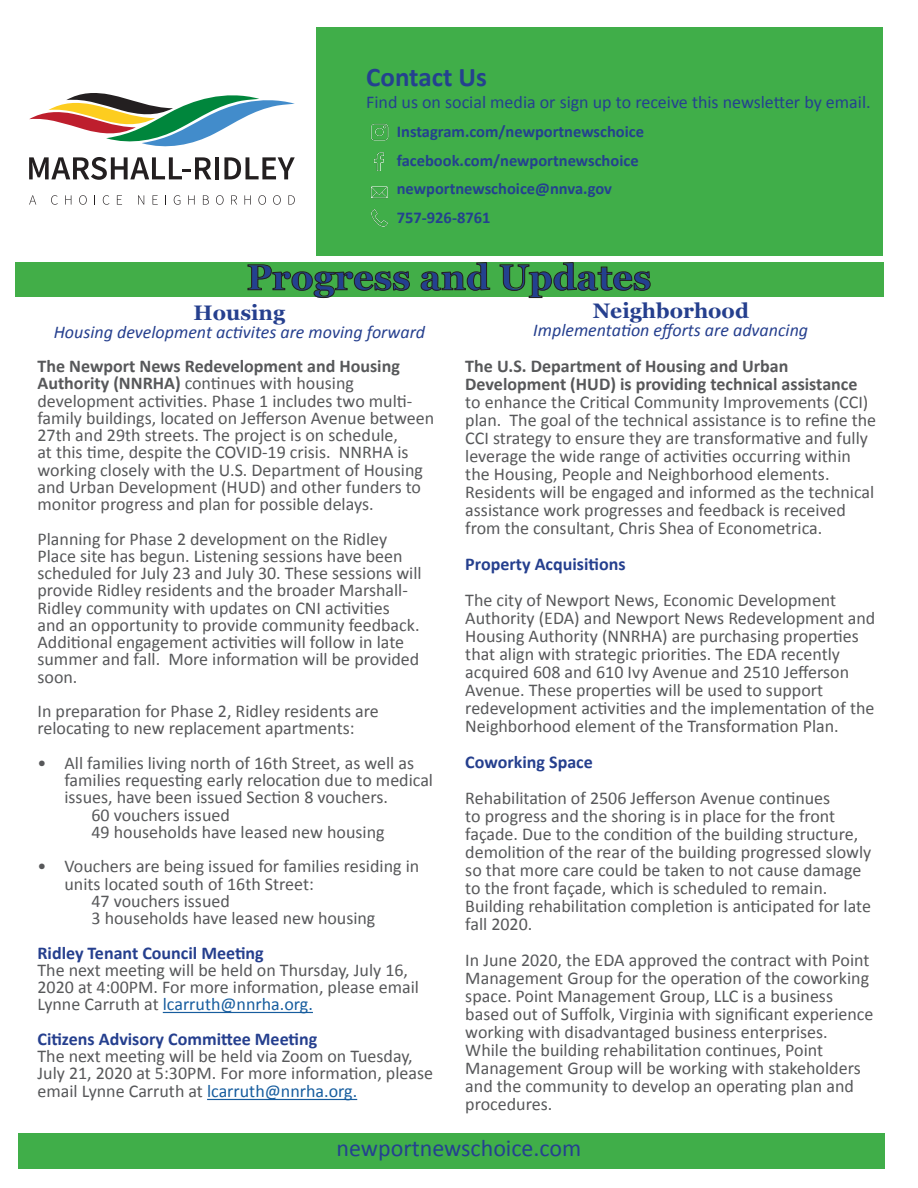
<style>
.page{position:relative;width:918px;height:1188px;background:#fff}
.page>*{position:absolute;margin:0;border:0;box-sizing:border-box;transform-origin:0 0}
.Blue_22{font:700 36px "Georgia";color:#24418f}
.t1{font:700 27px "Calibri";color:#24418f}
.t2{font:24px "Calibri";color:#24418f}
.Gray_11{font:700 21px "Georgia";color:#253f8e}
.Gray_11-2{font:18px/18px "Calibri";color:#57585a}
.Gray_11-3{font:700 18px "Calibri";color:#253f8e}
.Gray_11-4{font:italic 18px "Calibri";color:#253f8e}
.t3{font:18px "Calibri";color:#24418f}
.t4{font:700 16.5px "Calibri";color:#24418f}
.s1{font-weight:700}
.s2{color:#175d9e}
</style>
<div class="page">
<hr style="left:163px;top:1012px;width:150px;height:1px;background:#175d9e">
<hr style="left:207px;top:1099px;width:150px;height:1px;background:#175d9e">
<div style="left:316px;top:27px;width:567px;height:229px;background:#40ae49"></div>
<img style="left:371px;top:209px;width:17px;height:18px">
<img style="left:370px;top:186px;width:18px;height:13px">
<img style="left:371px;top:123px;width:17px;height:18px">
<img style="left:374px;top:152px;width:10px;height:18px">
<div style="left:18px;top:1133px;width:867px;height:35px;background:#40ae49"></div>
<svg style="left:29px;top:93px;width:266px;height:54px"></svg>
<svg style="left:29px;top:157px;width:182px;height:23px"></svg>
<hr style="left:215px;top:157px;width:4px;height:22px;background:#231f20">
<svg style="left:224px;top:157px;width:71px;height:22px"></svg>
<svg style="left:29px;top:195px;width:7px;height:10px"></svg>
<svg style="left:51px;top:195px;width:7px;height:10px"></svg>
<svg style="left:65px;top:195px;width:6px;height:10px"></svg>
<svg style="left:79px;top:195px;width:8px;height:10px"></svg>
<svg style="left:103px;top:195px;width:6px;height:10px"></svg>
<svg style="left:117px;top:195px;width:5px;height:10px"></svg>
<svg style="left:138px;top:195px;width:6px;height:10px"></svg>
<svg style="left:153px;top:195px;width:5px;height:10px"></svg>
<svg style="left:174px;top:195px;width:6px;height:10px"></svg>
<svg style="left:188px;top:195px;width:7px;height:10px"></svg>
<svg style="left:203px;top:195px;width:6px;height:10px"></svg>
<svg style="left:216px;top:195px;width:8px;height:10px"></svg>
<svg style="left:231px;top:195px;width:6px;height:10px"></svg>
<svg style="left:244px;top:195px;width:7px;height:10px"></svg>
<svg style="left:258px;top:195px;width:8px;height:10px"></svg>
<svg style="left:273px;top:195px;width:8px;height:10px"></svg>
<svg style="left:288px;top:195px;width:7px;height:10px"></svg>
<div style="left:15px;top:263px;width:868px;height:34px;background:#42ae48"></div>
<svg style="left:248px;top:264px;width:162px;height:34px"></svg>
<svg style="left:421px;top:262px;width:69px;height:29px"></svg>
<svg style="left:500px;top:262px;width:151px;height:36px"></svg>
<p class="t1" style="left:366px;top:60px;width:122px">Contact Us</p>
<p class="t3" style="left:366px;top:91px;width:506px">Find us on social media or sign up to receive this newsletter by email.</p>
<p class="t4" style="left:397px;top:121px;width:249px">Instagram.com/newportnewschoice</p>
<p class="t4" style="left:397px;top:150px;width:243px">facebook.com/newportnewschoice</p>
<p class="t4" style="left:397px;top:178px;width:217px">newportnewschoice@nnva.gov</p>
<p class="t4" style="left:397px;top:207px;width:95px">757-926-8761</p>
<p class="Blue_22" style="left:247px;top:254px;width:406px">Progress and Updates</p>
<p class="Gray_11" style="left:194px;top:300px;width:93px">Housing</p>
<p class="Gray_11-4" style="left:54px;top:319px;width:373px">Housing development activites are moving forward</p>
<p class="Gray_11-2" style="left:38px;top:358px;width:398px;line-height:17.2px"><span class="s1">The Newport News Redevelopment and Housing Authority (NNRHA)</span> continues with housing development activities. Phase 1 includes two multi&shy;family buildings, located on Jefferson Avenue between 27th and 29th streets. The project is on schedule,<br>at this time, despite the COVID-19 crisis. NNRHA is working closely with the U.S. Department of Housing and Urban Development (HUD) and other funders to monitor progress and plan for possible delays.</p>
<p class="Gray_11-2" style="left:38px;top:530px;width:386px;line-height:17.2px">Planning for Phase 2 development on the Ridley Place site has begun. Listening sessions have been scheduled for July 23 and July 30. These sessions will provide Ridley residents and the broader Marshall-Ridley community with updates on CNI activities and an opportunity to provide community feedback.<br>Additional engagement activities will follow in late summer and fall. More information will be provided soon.</p>
<p class="Gray_11-2" style="left:38px;top:703px;width:343px;line-height:17.2px">In preparation for Phase 2, Ridley residents are relocating to new replacement apartments:</p>
<p class="Gray_11-2" style="left:65px;top:754px;width:370px;line-height:17.2px;text-indent:-27px">• All families living north of 16th Street, as well as families requesting early relocation due to medical issues, have been issued Section 8 vouchers.</p>
<p class="Gray_11-2" style="left:92px;top:806px;width:140px">60 vouchers issued</p>
<p class="Gray_11-2" style="left:92px;top:823px;width:295px">49 households have leased new housing</p>
<p class="Gray_11-2" style="left:65px;top:858px;width:356px;line-height:17.2px;text-indent:-27px">• Vouchers are being issued for families residing in units located south of 16th Street:</p>
<p class="Gray_11-2" style="left:92px;top:892px;width:140px">47 vouchers issued</p>
<p class="Gray_11-2" style="left:92px;top:909px;width:285px">3 households have leased new housing</p>
<p class="Gray_11-3" style="left:38px;top:941px;width:228px">Ridley Tenant Council Meeting</p>
<p class="Gray_11-2" style="left:38px;top:961px;width:383px;line-height:17.2px">The next meeting will be held on Thursday, July 16,<br>2020 at 4:00PM. For more information, please email<br>Lynne Carruth at <span class="s2">lcarruth@nnrha.org.</span></p>
<p class="Gray_11-3" style="left:38px;top:1027px;width:281px">Citizens Advisory Committee Meeting</p>
<p class="Gray_11-2" style="left:38px;top:1047px;width:397px">The next meeting will be held via Zoom on Tuesday,<br>July 21, 2020 at 5:30PM. For more information, please email Lynne Carruth at <span class="s2">lcarruth@nnrha.org.</span></p>
<p class="Gray_11" style="left:593px;top:298px;width:158px">Neighborhood</p>
<p class="Gray_11-4" style="left:533px;top:318px;width:276px">Implementation efforts are advancing</p>
<p class="Gray_11-2" style="left:465px;top:357px;width:412px"><span class="s1">The U.S. Department of Housing and Urban Development (HUD) is providing technical assistance </span>to enhance the Critical Community Improvements (CCI) plan. The goal of the technical assistance is to refine the CCI strategy to ensure they are transformative and fully leverage the wide range of activities occurring within the Housing, People and Neighborhood elements.<br>Residents will be engaged and informed as the technical assistance work progresses and feedback is received from the consultant, Chris Shea of Econometrica.</p>
<p class="Gray_11-3" style="left:465px;top:553px;width:162px">Property Acquisitions</p>
<p class="Gray_11-2" style="left:465px;top:591px;width:412px">The city of Newport News, Economic Development Authority (EDA) and Newport News Redevelopment and Housing Authority (NNRHA) are purchasing properties that align with strategic priorities. The EDA recently acquired 608 and 610 Ivy Avenue and 2510 Jefferson Avenue. These properties will be used to support redevelopment activities and the implementation of the Neighborhood element of the Transformation Plan.</p>
<p class="Gray_11-3" style="left:465px;top:751px;width:129px">Coworking Space</p>
<p class="Gray_11-2" style="left:465px;top:789px;width:408px">Rehabilitation of 2506 Jefferson Avenue continues<br>to progress and the shoring is in place for the front façade. Due to the condition of the building structure, demolition of the rear of the building progressed slowly so that more care could be taken to not cause damage to the front façade, which is scheduled to remain.<br>Building rehabilitation completion is anticipated for late fall 2020.</p>
<p class="Gray_11-2" style="left:465px;top:951px;width:410px">In June 2020, the EDA approved the contract with Point Management Group for the operation of the coworking space. Point Management Group, LLC is a business based out of Suffolk, Virginia with significant experience working with disadvantaged business enterprises.<br>While the building rehabilitation continues, Point Management Group will be working with stakeholders and the community to develop an operating plan and procedures.</p>
<p class="t2" style="left:337px;top:1133px;width:246px">newportnewschoice.com</p>
</div>
